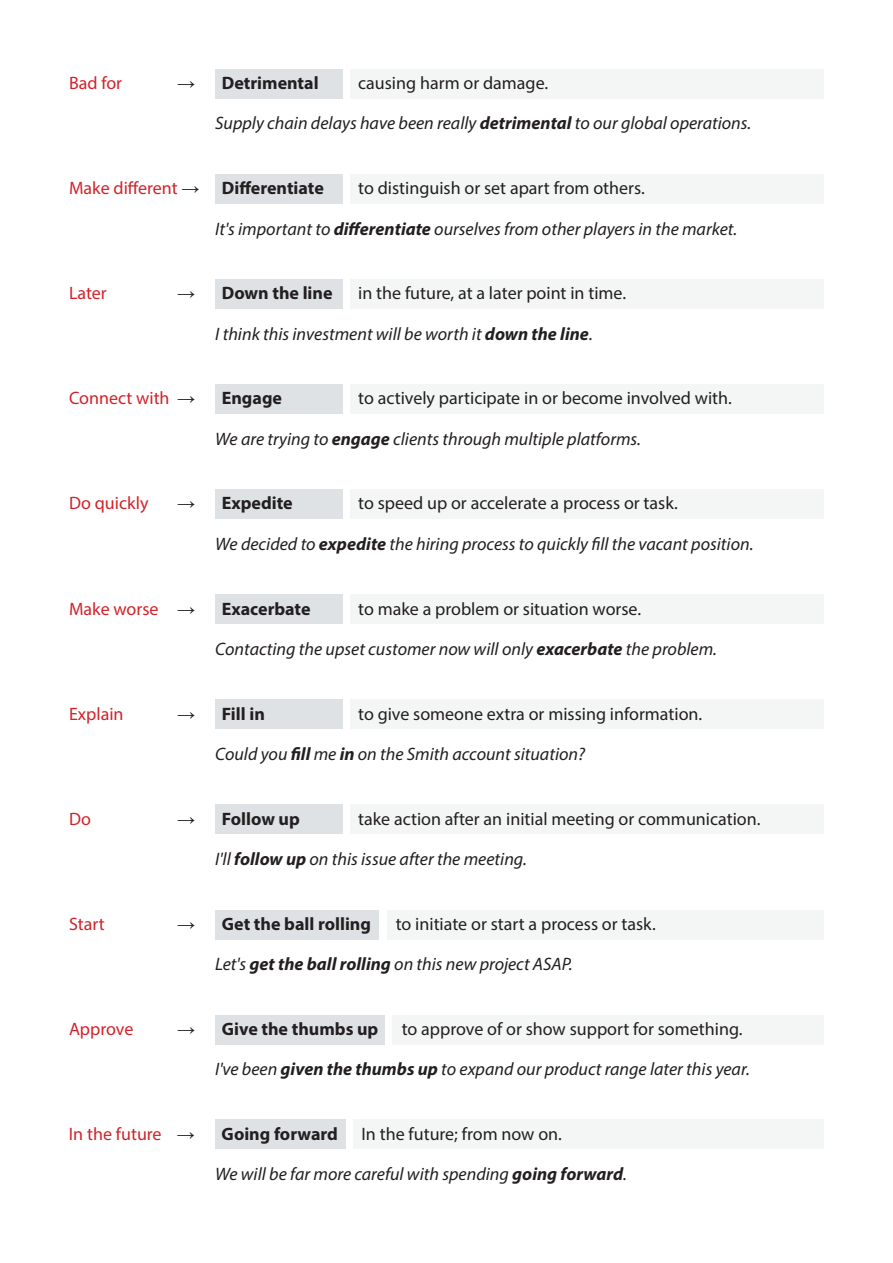
<style>
.page{position:relative;width:893px;height:1263px;background:#fff}
.page>*{position:absolute;margin:0;border:0;box-sizing:border-box;transform-origin:0 0}
.t1{font:italic 18px "Myriad Pro";color:#231f20}
.t2{font:18px "Myriad Pro";color:#231f20}
.t3{font:700 18px "Myriad Pro";color:#231f20}
.t4{font:18px "Myriad Pro";color:#d1232a}
.t5{font:18px "Arial";color:#231f20}
.s1{font-weight:700}
.s2{font-family:"Arial";color:#231f20}
</style>
<div class="page">
<div style="left:215px;top:69px;width:128px;height:30px;background:#dee2e5"></div>
<div style="left:350px;top:69px;width:474px;height:30px;background:#f4f6f6"></div>
<div style="left:215px;top:174px;width:128px;height:30px;background:#dee2e5"></div>
<div style="left:350px;top:174px;width:474px;height:30px;background:#f4f6f6"></div>
<div style="left:215px;top:279px;width:128px;height:30px;background:#dee2e5"></div>
<div style="left:350px;top:279px;width:474px;height:30px;background:#f4f6f6"></div>
<div style="left:215px;top:384px;width:128px;height:30px;background:#dee2e5"></div>
<div style="left:350px;top:384px;width:474px;height:30px;background:#f4f6f6"></div>
<div style="left:215px;top:489px;width:128px;height:30px;background:#dee2e5"></div>
<div style="left:350px;top:489px;width:474px;height:30px;background:#f4f6f6"></div>
<div style="left:215px;top:594px;width:128px;height:30px;background:#dee2e5"></div>
<div style="left:350px;top:594px;width:474px;height:30px;background:#f4f6f6"></div>
<div style="left:215px;top:699px;width:128px;height:30px;background:#dee2e5"></div>
<div style="left:350px;top:699px;width:474px;height:30px;background:#f4f6f6"></div>
<div style="left:215px;top:805px;width:128px;height:29px;background:#dee2e5"></div>
<div style="left:350px;top:805px;width:474px;height:29px;background:#f4f6f6"></div>
<div style="left:215px;top:910px;width:164px;height:29px;background:#dee2e5"></div>
<div style="left:387px;top:910px;width:437px;height:29px;background:#f4f6f6"></div>
<div style="left:215px;top:1015px;width:170px;height:29px;background:#dee2e5"></div>
<div style="left:393px;top:1015px;width:431px;height:29px;background:#f4f6f6"></div>
<div style="left:215px;top:1119px;width:131px;height:30px;background:#dee2e5"></div>
<div style="left:354px;top:1119px;width:470px;height:30px;background:#f4f6f6"></div>
<p class="t4" style="left:69px;top:72px;width:55px">Bad for</p>
<p class="t5" style="left:177px;top:71px;width:19px">→</p>
<p class="t3" style="left:222px;top:71px;width:98px">Detrimental</p>
<p class="t2" style="left:358px;top:72px;width:192px">causing harm or damage.</p>
<p class="t1" style="left:215px;top:112px;width:537px">Supply chain delays have been really <span class="s1">detrimental</span> to our global operations.</p>
<p class="t4" style="left:69px;top:177px;width:132px">Make different <span class="s2">→</span></p>
<p class="t3" style="left:222px;top:176px;width:104px">Differentiate</p>
<p class="t2" style="left:358px;top:177px;width:288px">to distinguish or set apart from others.</p>
<p class="t1" style="left:215px;top:217px;width:524px">It's important to <span class="s1">differentiate</span> ourselves from other players in the market.</p>
<p class="t4" style="left:69px;top:282px;width:39px">Later</p>
<p class="t5" style="left:177px;top:281px;width:19px">→</p>
<p class="t3" style="left:222px;top:281px;width:112px">Down the line</p>
<p class="t2" style="left:358px;top:282px;width:269px">in the future, at a later point in time.</p>
<p class="t1" style="left:215px;top:322px;width:379px">I think this investment will be worth it <span class="s1">down the line</span>.</p>
<p class="t4" style="left:69px;top:387px;width:127px">Connect with <span class="s2">→</span></p>
<p class="t3" style="left:222px;top:387px;width:62px">Engage</p>
<p class="t2" style="left:358px;top:387px;width:375px">to actively participate in or become involved with.</p>
<p class="t1" style="left:215px;top:428px;width:427px">We are trying to <span class="s1">engage</span> clients through multiple platforms.</p>
<p class="t4" style="left:69px;top:492px;width:81px">Do quickly</p>
<p class="t5" style="left:177px;top:491px;width:19px">→</p>
<p class="t3" style="left:222px;top:492px;width:72px">Expedite</p>
<p class="t2" style="left:358px;top:492px;width:321px">to speed up or accelerate a process or task.</p>
<p class="t1" style="left:215px;top:533px;width:540px">We decided to <span class="s1">expedite</span> the hiring process to quickly fill the vacant position.</p>
<p class="t4" style="left:69px;top:597px;width:127px">Make worse <span class="s2">→</span></p>
<p class="t3" style="left:222px;top:597px;width:90px">Exacerbate</p>
<p class="t2" style="left:358px;top:597px;width:284px">to make a problem or situation worse.</p>
<p class="t1" style="left:215px;top:638px;width:503px">Contacting the upset customer now will only <span class="s1">exacerbate</span> the problem.</p>
<p class="t4" style="left:69px;top:702px;width:56px">Explain</p>
<p class="t5" style="left:177px;top:701px;width:19px">→</p>
<p class="t3" style="left:222px;top:702px;width:45px">Fill in</p>
<p class="t2" style="left:358px;top:702px;width:346px">to give someone extra or missing information.</p>
<p class="t1" style="left:215px;top:743px;width:371px">Could you <span class="s1">fill</span> me <span class="s1">in</span> on the Smith account situation?</p>
<p class="t4" style="left:69px;top:808px;width:23px">Do</p>
<p class="t5" style="left:177px;top:807px;width:19px">→</p>
<p class="t3" style="left:222px;top:807px;width:80px">Follow up</p>
<p class="t2" style="left:358px;top:808px;width:404px">take action after an initial meeting or communication.</p>
<p class="t1" style="left:215px;top:848px;width:313px">I'll <span class="s1">follow up</span> on this issue after the meeting.</p>
<p class="t4" style="left:69px;top:913px;width:37px">Start</p>
<p class="t5" style="left:177px;top:912px;width:19px">→</p>
<p class="t3" style="left:222px;top:912px;width:151px">Get the ball rolling</p>
<p class="t2" style="left:396px;top:913px;width:261px">to initiate or start a process or task.</p>
<p class="t1" style="left:215px;top:953px;width:359px">Let's <span class="s1">get the ball rolling</span> on this new project ASAP.</p>
<p class="t4" style="left:69px;top:1018px;width:66px">Approve</p>
<p class="t5" style="left:177px;top:1017px;width:19px">→</p>
<p class="t3" style="left:222px;top:1017px;width:158px">Give the thumbs up</p>
<p class="t2" style="left:402px;top:1018px;width:342px">to approve of or show support for something.</p>
<p class="t1" style="left:215px;top:1058px;width:536px">I've been <span class="s1">given the thumbs up</span> to expand our product range later this year.</p>
<p class="t4" style="left:69px;top:1122px;width:128px">In the future <span class="s2">→</span></p>
<p class="t3" style="left:222px;top:1122px;width:118px">Going forward</p>
<p class="t2" style="left:361px;top:1122px;width:202px">In the future; from now on.</p>
<p class="t1" style="left:215px;top:1163px;width:413px">We will be far more careful with spending <span class="s1">going forward</span>.</p>
</div>
